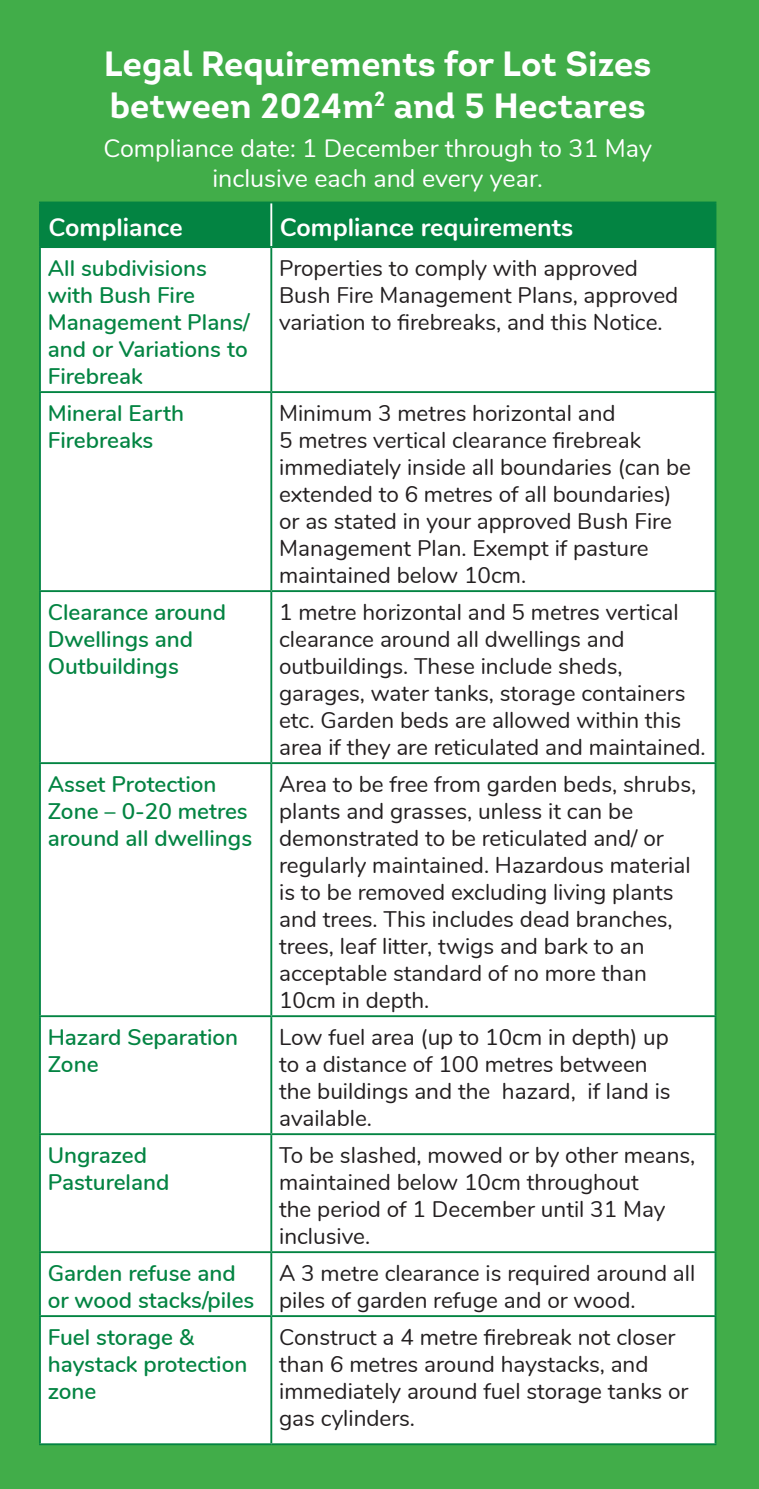
<style>
.page{position:relative;width:759px;height:1489px;background:#fff}
.page>*{position:absolute;margin:0;border:0;box-sizing:border-box;transform-origin:0 0}
.t1{font:700 35px/42px "Intro";color:#fff}
.t2{font:25px/30px "Nunito";color:#fff;text-align:center}
.t3{font:700 25px "Nunito";color:#fff}
.t4{font:22.5px/27px "Nunito";color:#231f20}
.t5{font:600 22.5px/27px "Nunito";color:#038442}
</style>
<div class="page">
<div style="left:0;top:0;width:758px;height:1488px;background:#41ad49"></div>
<div style="left:41px;top:203px;width:673px;height:43px;background:#038442"></div>
<div style="left:41px;top:248px;width:673px;height:1195px;background:#fff"></div>
<hr style="left:39px;top:201px;width:232px;height:2px;background:#038442">
<hr style="left:39px;top:203px;width:2px;height:43px;background:#038442">
<hr style="left:271px;top:201px;width:445px;height:2px;background:#038442">
<hr style="left:714px;top:203px;width:2px;height:43px;background:#038442">
<hr style="left:270px;top:203px;width:2px;height:43px;background:#fff">
<hr style="left:39px;top:246px;width:232px;height:2px;background:#038442">
<hr style="left:39px;top:248px;width:2px;height:143px;background:#038442">
<hr style="left:271px;top:246px;width:445px;height:2px;background:#038442">
<hr style="left:270px;top:248px;width:2px;height:143px;background:#038442">
<hr style="left:714px;top:248px;width:2px;height:143px;background:#038442">
<hr style="left:39px;top:391px;width:232px;height:2px;background:#038442">
<hr style="left:39px;top:393px;width:2px;height:197px;background:#038442">
<hr style="left:271px;top:391px;width:445px;height:2px;background:#038442">
<hr style="left:270px;top:393px;width:2px;height:197px;background:#038442">
<hr style="left:714px;top:393px;width:2px;height:197px;background:#038442">
<hr style="left:39px;top:590px;width:232px;height:2px;background:#038442">
<hr style="left:39px;top:592px;width:2px;height:170px;background:#038442">
<hr style="left:271px;top:590px;width:445px;height:2px;background:#038442">
<hr style="left:270px;top:592px;width:2px;height:170px;background:#038442">
<hr style="left:714px;top:592px;width:2px;height:170px;background:#038442">
<hr style="left:39px;top:762px;width:232px;height:2px;background:#038442">
<hr style="left:39px;top:764px;width:2px;height:251px;background:#038442">
<hr style="left:271px;top:762px;width:445px;height:2px;background:#038442">
<hr style="left:270px;top:764px;width:2px;height:251px;background:#038442">
<hr style="left:714px;top:764px;width:2px;height:251px;background:#038442">
<hr style="left:39px;top:1015px;width:232px;height:2px;background:#038442">
<hr style="left:39px;top:1017px;width:2px;height:116px;background:#038442">
<hr style="left:271px;top:1015px;width:445px;height:2px;background:#038442">
<hr style="left:270px;top:1017px;width:2px;height:116px;background:#038442">
<hr style="left:714px;top:1017px;width:2px;height:116px;background:#038442">
<hr style="left:39px;top:1133px;width:232px;height:1px;background:#038442">
<hr style="left:39px;top:1134px;width:2px;height:117px;background:#038442">
<hr style="left:271px;top:1133px;width:445px;height:1px;background:#038442">
<hr style="left:270px;top:1134px;width:2px;height:117px;background:#038442">
<hr style="left:714px;top:1134px;width:2px;height:117px;background:#038442">
<hr style="left:39px;top:1251px;width:232px;height:1px;background:#038442">
<hr style="left:39px;top:1252px;width:2px;height:62px;background:#038442">
<hr style="left:271px;top:1251px;width:445px;height:1px;background:#038442">
<hr style="left:270px;top:1252px;width:2px;height:62px;background:#038442">
<hr style="left:714px;top:1252px;width:2px;height:62px;background:#038442">
<hr style="left:39px;top:1314px;width:232px;height:2px;background:#038442">
<hr style="left:39px;top:1316px;width:2px;height:127px;background:#038442">
<hr style="left:271px;top:1314px;width:445px;height:2px;background:#038442">
<hr style="left:270px;top:1316px;width:2px;height:127px;background:#038442">
<hr style="left:714px;top:1316px;width:2px;height:127px;background:#038442">
<hr style="left:39px;top:1443px;width:232px;height:1px;background:#038442">
<hr style="left:271px;top:1443px;width:445px;height:1px;background:#038442">
<p class="t1" style="left:104px;top:42px;width:548px">Legal Requirements for Lot Sizes between 2024m<sup>2</sup> and 5 Hectares</p>
<p class="t2" style="left:103px;top:132px;width:550px">Compliance date: 1 December through to 31 May inclusive each and every year.</p>
<p class="t3" style="left:48px;top:209px;width:136px">Compliance</p>
<p class="t3" style="left:280px;top:209px;width:295px">Compliance requirements</p>
<p class="t5" style="left:48px;top:253px;width:204px">All subdivisions with Bush Fire<br>Management Plans/ and or Variations to<br>Firebreak</p>
<p class="t4" style="left:279px;top:254px;width:400px">Properties to comply with approved<br>Bush Fire Management Plans, approved variation to firebreaks, and this Notice.</p>
<p class="t5" style="left:48px;top:398px;width:138px">Mineral Earth</p>
<p class="t5" style="left:48px;top:425px;width:107px">Firebreaks</p>
<p class="t4" style="left:279px;top:398px;width:413px">Minimum 3 metres horizontal and<br>5 metres vertical clearance firebreak immediately inside all boundaries (can be extended to 6 metres of all boundaries) or as stated in your approved Bush Fire Management Plan. Exempt if pasture maintained below 10cm.</p>
<p class="t5" style="left:48px;top:597px;width:180px">Clearance around<br>Dwellings and<br>Outbuildings</p>
<p class="t4" style="left:279px;top:597px;width:428px">1 metre horizontal and 5 metres vertical clearance around all dwellings and outbuildings. These include sheds, garages, water tanks, storage containers etc. Garden beds are allowed within this area if they are reticulated and maintained.</p>
<p class="t5" style="left:48px;top:769px;width:206px">Asset Protection<br>Zone – 0-20 metres around all dwellings</p>
<p class="t4" style="left:279px;top:769px;width:418px">Area to be free from garden beds, shrubs, plants and grasses, unless it can be demonstrated to be reticulated and/ or regularly maintained. Hazardous material is to be removed excluding living plants and trees. This includes dead branches, trees, leaf litter, twigs and bark to an acceptable standard of no more than 10cm in depth.</p>
<p class="t5" style="left:48px;top:1022px;width:192px">Hazard Separation</p>
<p class="t5" style="left:48px;top:1049px;width:52px">Zone</p>
<p class="t4" style="left:279px;top:1022px;width:393px">Low fuel area (up to 10cm in depth) up to a distance of 100 metres between the buildings and the hazard, if land is available.</p>
<p class="t5" style="left:48px;top:1140px;width:101px">Ungrazed</p>
<p class="t5" style="left:48px;top:1167px;width:123px">Pastureland</p>
<p class="t5" style="left:48px;top:1258px;width:189px">Garden refuse and</p>
<p class="t5" style="left:48px;top:1285px;width:208px">or wood stacks/piles</p>
<p class="t4" style="left:279px;top:1140px;width:417px">To be slashed, mowed or by other means, maintained below 10cm throughout<br>the period of 1 December until 31 May inclusive.</p>
<p class="t4" style="left:279px;top:1258px;width:417px">A 3 metre clearance is required around all piles of garden refuge and or wood.</p>
<p class="t5" style="left:48px;top:1322px;width:201px">Fuel storage &amp; haystack protection zone</p>
<p class="t4" style="left:279px;top:1322px;width:410px">Construct a 4 metre firebreak not closer than 6 metres around haystacks, and immediately around fuel storage tanks or gas cylinders.</p>
</div>
